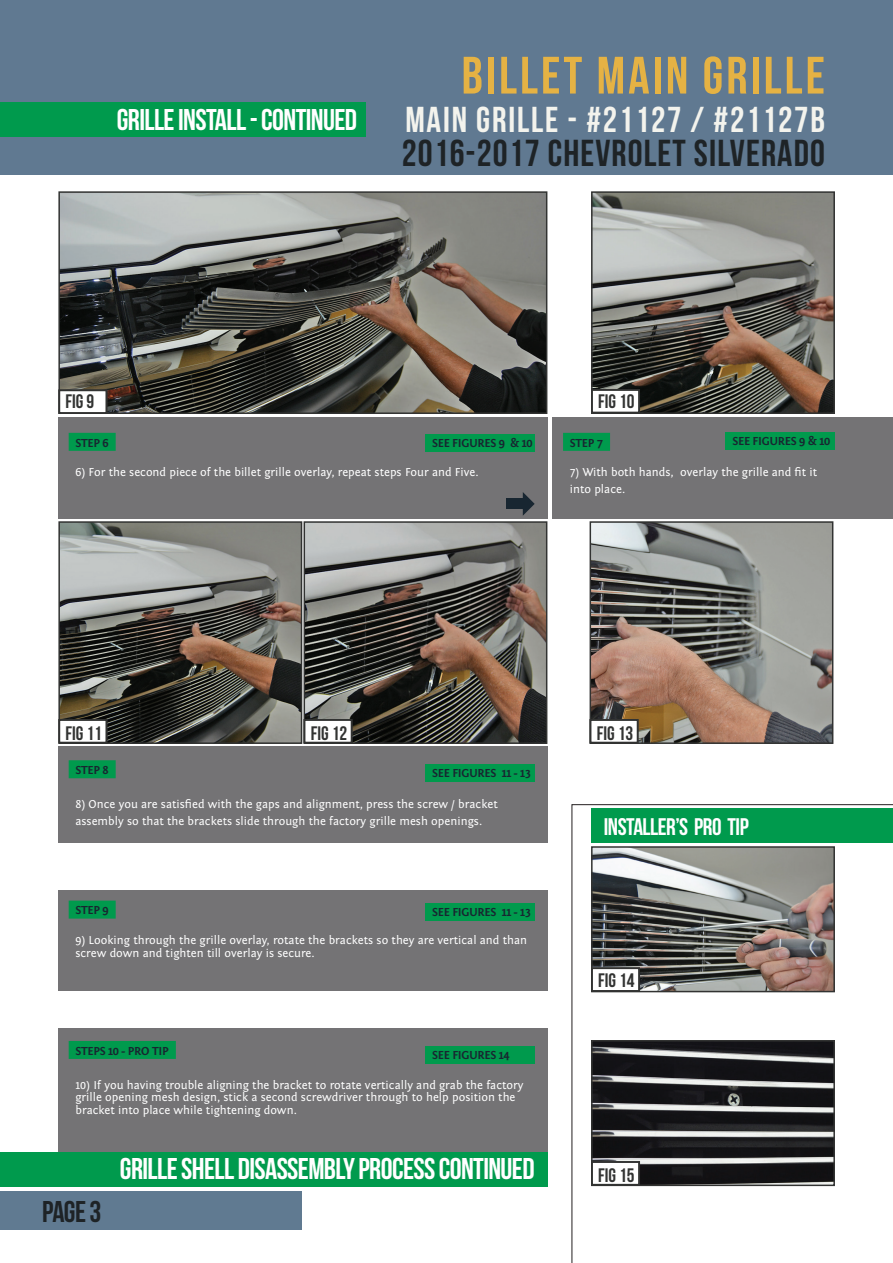
<style>
.page{position:relative;width:893px;height:1263px;background:#fff}
.page>*{position:absolute;margin:0;border:0;box-sizing:border-box;transform-origin:0 0}
.t1{font:52.5px "Bebas Neue";letter-spacing:.06em;color:#e5b244}
.t2{font:37.5px "Bebas Neue";letter-spacing:.03em;color:#1e2326}
.t3{font:36px "Bebas Neue";letter-spacing:.05em;color:#f3f3ed}
.t4{font:30px "Bebas Neue";letter-spacing:-.02em;color:#fff}
.t5{font:30px "Bebas Neue";color:#1e2326}
.t6{font:24px "Bebas Neue";letter-spacing:-.02em;color:#fff}
.t7{font:19.5px "Bebas Neue";color:#323332}
.t8{font:12px/12.8px "Fontin Sans";color:#fff}
.t9{font:700 12px "Fontin Sans";letter-spacing:-.02em;color:#182631}
.t10{font:12px/17px "Fontin Sans";color:#fff;scale:.95 1}
</style>
<div class="page">
<div style="left:0;top:1191px;width:301px;height:39px;background:#607a91"></div>
<img style="left:61px;top:194px;width:483px;height:217px">
<div style="left:58px;top:191px;width:489px;height:223px;border:2px solid #323332"></div>
<div style="left:59px;top:390px;width:48px;height:24px;background:#fff"></div>
<div style="left:58px;top:389px;width:49px;height:25px;border:2px solid #323332"></div>
<img style="left:594px;top:194px;width:238px;height:217px">
<div style="left:591px;top:191px;width:244px;height:223px;border:2px solid #323332"></div>
<div style="left:591px;top:389px;width:49px;height:24px;background:#fff"></div>
<div style="left:591px;top:389px;width:49px;height:24px;border:2px solid #323332"></div>
<img style="left:61px;top:524px;width:238px;height:217px">
<div style="left:58px;top:521px;width:244px;height:223px;border:2px solid #323332"></div>
<div style="left:59px;top:719px;width:48px;height:24px;background:#fff"></div>
<div style="left:58px;top:719px;width:49px;height:24px;border:2px solid #323332"></div>
<img style="left:307px;top:524px;width:237px;height:217px">
<div style="left:304px;top:521px;width:243px;height:223px;border:2px solid #323332"></div>
<div style="left:304px;top:719px;width:48px;height:24px;background:#fff"></div>
<div style="left:304px;top:719px;width:48px;height:24px;border:2px solid #323332"></div>
<img style="left:593px;top:524px;width:237px;height:217px">
<div style="left:590px;top:521px;width:243px;height:223px;border:2px solid #323332"></div>
<div style="left:590px;top:719px;width:48px;height:24px;background:#fff"></div>
<div style="left:590px;top:719px;width:48px;height:24px;border:2px solid #323332"></div>
<div style="left:58px;top:417px;width:489px;height:101px;background:#747375"></div>
<div style="left:553px;top:417px;width:340px;height:101px;background:#747375"></div>
<div style="left:58px;top:890px;width:489px;height:101px;background:#747375"></div>
<div style="left:58px;top:1028px;width:489px;height:125px;background:#747375"></div>
<div style="left:58px;top:746px;width:489px;height:96px;background:#747375"></div>
<div style="left:69px;top:433px;width:47px;height:18px;background:#009a4d"></div>
<div style="left:563px;top:433px;width:47px;height:18px;background:#009a4d"></div>
<div style="left:69px;top:760px;width:47px;height:18px;background:#009a4d"></div>
<div style="left:69px;top:1041px;width:107px;height:18px;background:#009a4d"></div>
<div style="left:69px;top:900px;width:47px;height:18px;background:#009a4d"></div>
<div style="left:425px;top:434px;width:110px;height:18px;background:#009a4d"></div>
<div style="left:726px;top:432px;width:109px;height:18px;background:#009a4d"></div>
<div style="left:425px;top:764px;width:110px;height:18px;background:#009a4d"></div>
<div style="left:425px;top:1046px;width:110px;height:18px;background:#009a4d"></div>
<div style="left:425px;top:902px;width:110px;height:18px;background:#009a4d"></div>
<div style="left:0;top:0;width:893px;height:174px;background:#607991"></div>
<div style="left:0;top:102px;width:366px;height:34px;background:#009a4d"></div>
<div style="left:0;top:1153px;width:547px;height:34px;background:#009a4d"></div>
<svg style="left:571px;top:804px;width:322px;height:459px"></svg>
<svg style="left:523px;top:492px;width:12px;height:24px"></svg>
<div style="left:506px;top:499px;width:17px;height:10px;background:#182631"></div>
<h1 class="t1" style="left:462px;top:47px;width:365px">BILLET MAIN GRILLE</h1>
<h3 class="t4" style="left:117px;top:103px;width:242px">GRILLE INSTALL - CONTINUED</h3>
<h3 class="t3" style="left:405px;top:100px;width:421px">MAIN GRILLE - #21127 / #21127B</h3>
<h2 class="t2" style="left:402px;top:132px;width:425px">2016-2017 CHEVROLET SILVERADO</h2>
<h3 class="t7" style="left:66px;top:391px;width:30px">FIG 9</h3>
<h3 class="t7" style="left:598px;top:391px;width:38px">FIG 10</h3>
<p class="t9" style="left:432px;top:436px;width:102px">SEE FIGURES 9 &amp; 10</p>
<p class="t9" style="left:732px;top:434px;width:99px">SEE FIGURES 9 &amp; 10</p>
<p class="t9" style="left:75px;top:436px;width:35px">STEP 6</p>
<p class="t8" style="left:75px;top:466px;width:405px">6) For the second piece of the billet grille overlay, repeat steps Four and Five.</p>
<p class="t9" style="left:570px;top:436px;width:35px">STEP 7</p>
<p class="t10" style="left:570px;top:464px;width:262px">7) With both hands, overlay the grille and fit it into place.</p>
<h3 class="t7" style="left:66px;top:722px;width:38px">FIG 11</h3>
<h3 class="t7" style="left:311px;top:722px;width:38px">FIG 12</h3>
<h3 class="t7" style="left:597px;top:722px;width:38px">FIG 13</h3>
<p class="t9" style="left:75px;top:763px;width:35px">STEP 8</p>
<p class="t8" style="left:75px;top:796px;width:424px;line-height:17px">8) Once you are satisfied with the gaps and alignment, press the screw / bracket assembly so that the brackets slide through the factory grille mesh openings.</p>
<p class="t9" style="left:432px;top:766px;width:100px">SEE FIGURES 11 - 13</p>
<p class="t9" style="left:75px;top:904px;width:35px">STEP 9</p>
<p class="t8" style="left:75px;top:934px;width:453px">9) Looking through the grille overlay, rotate the brackets so they are vertical and than screw down and tighten till overlay is secure.</p>
<p class="t9" style="left:432px;top:905px;width:100px">SEE FIGURES 11 - 13</p>
<p class="t9" style="left:75px;top:1044px;width:95px">STEPS 10 - PRO TIP</p>
<p class="t8" style="left:75px;top:1078px;width:450px">10) If you having trouble aligning the bracket to rotate vertically and grab the factory grille opening mesh design, stick a second screwdriver through to help position the bracket into place while tightening down.</p>
<p class="t9" style="left:432px;top:1048px;width:79px">SEE FIGURES 14</p>
<h3 class="t5" style="left:42px;top:1195px;width:61px">PAGE 3</h3>
<h3 class="t4" style="left:120px;top:1152px;width:416px">GRILLE SHELL DISASSEMBLY PROCESS CONTINUED</h3>
<h3 class="t6" style="left:604px;top:813px;width:146px">INSTALLER’S PRO TIP</h3>
<h3 class="t7" style="left:598px;top:969px;width:38px">FIG 14</h3>
<h3 class="t7" style="left:598px;top:1165px;width:38px">FIG 15</h3>
</div>
